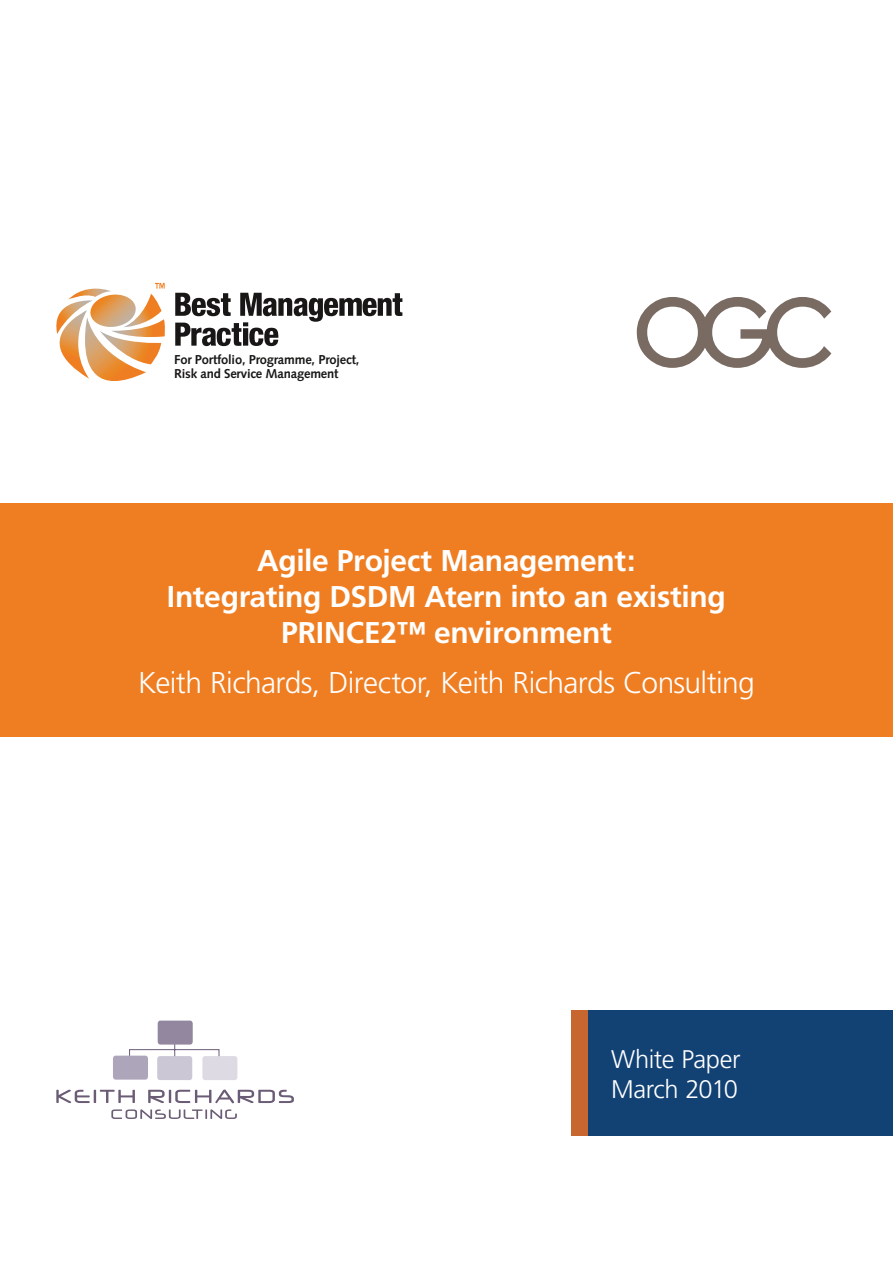
<style>
.page{position:relative;width:893px;height:1263px;background:#fff}
.page>*{position:absolute;margin:0;border:0;box-sizing:border-box;transform-origin:0 0}
.Intro_Heading{font:700 30px/36px "Frutiger";letter-spacing:-.01em;color:#fff;text-align:center}
.Intro_Heading-2{font:300 30px "Frutiger";letter-spacing:-.02em;color:#fff}
.t1{font:300 25.5px "Frutiger";letter-spacing:-.02em;color:#fff}
.t2{font:700 12.9px/14.1px "Syntax";letter-spacing:-.015em;color:#181716}
</style>
<div class="page">
<div style="left:0;top:503px;width:893px;height:234px;background:#ef7e22"></div>
<div style="left:571px;top:1010px;width:322px;height:125px;background:#124174"></div>
<div style="left:571px;top:1010px;width:17px;height:125px;background:#c8662f"></div>
<svg style="left:637px;top:297px;width:194px;height:71px"></svg>
<svg style="left:175px;top:293px;width:227px;height:53px"></svg>
<svg style="left:56px;top:283px;width:109px;height:98px"></svg>
<svg style="left:56px;top:1090px;width:79px;height:13px"></svg>
<svg style="left:148px;top:1089px;width:146px;height:14px"></svg>
<svg style="left:111px;top:1109px;width:126px;height:10px"></svg>
<svg style="left:129px;top:1040px;width:91px;height:20px"></svg>
<div style="left:113px;top:1056px;width:35px;height:23px;background:#ada5b9;border-radius:3px"></div>
<div style="left:157px;top:1056px;width:35px;height:24px;background:#ccc7d4;border-radius:3px"></div>
<div style="left:202px;top:1056px;width:35px;height:24px;background:#dedae4;border-radius:3px"></div>
<div style="left:158px;top:1020px;width:35px;height:24px;background:#92879e;border-radius:3px"></div>
<p class="t2" style="left:174px;top:353px;width:187px">For Portfolio, Programme, Project,<br>Risk and Service Management</p>
<p class="Intro_Heading" style="left:257px;top:543px;width:380px">Agile Project Management:</p>
<p class="Intro_Heading" style="left:167px;top:579px;width:560px">Integrating DSDM Atern into an existing<br>PRINCE2™ environment</p>
<p class="Intro_Heading-2" style="left:138px;top:666px;width:618px">Keith Richards, Director, Keith Richards Consulting</p>
<p class="t1" style="left:611px;top:1044px;width:131px">White Paper</p>
<p class="t1" style="left:611px;top:1074px;width:128px">March 2010</p>
</div>
